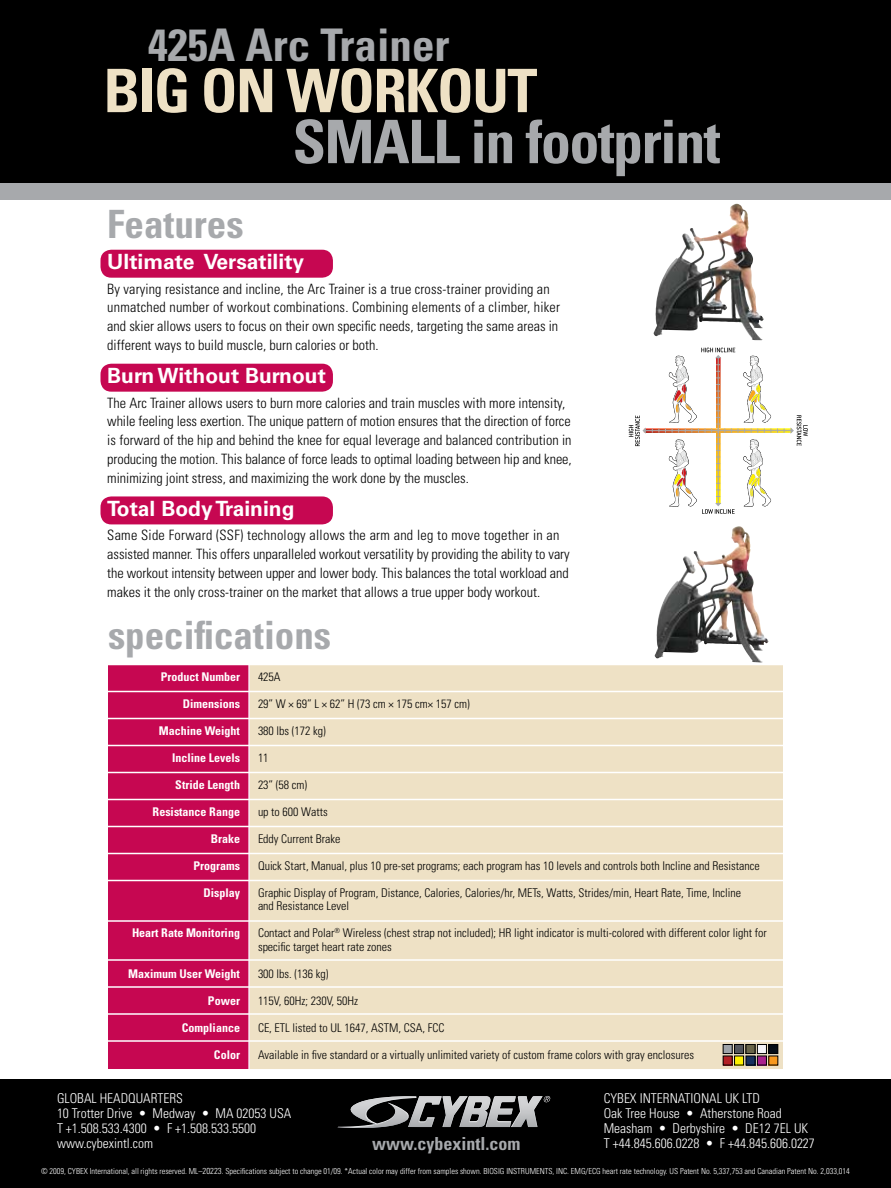
<style>
.page{position:relative;width:891px;height:1188px;background:#fff}
.page>*{position:absolute;margin:0;border:0;box-sizing:border-box;transform-origin:0 0}
.t1{font:700 condensed 60px "Univers";letter-spacing:-.025em;color:#a7a9ac}
.t2{font:700 condensed 60px "Univers";letter-spacing:-.025em;color:#eee1c5}
.t3{font:700 condensed 45px "Univers";color:#a7a9ac}
.t4{font:700 condensed 39px "Univers";color:#a7a9ac}
.t5{font:700 21px "Univers";color:#fff}
.t6{font:700 condensed 18px "Univers";color:#a7a9ac}
.t7{font:300 condensed 14.25px/18.8px "Univers";color:#000}
.t8{font:300 condensed 13.5px/15px "Univers";color:#fff}
.t9{font:300 condensed 12px/13.5px "Univers";color:#000}
.t10{font:700 condensed 12px "Univers";color:#fff}
.t11{font:300 condensed 8.25px "Univers";color:#fff}
.s1{font-size:8.7px}
</style>
<div class="page">
<div style="left:0;top:0;width:891px;height:192px;background:#000"></div>
<div style="left:0;top:183px;width:891px;height:17px;background:#a7a9ac"></div>
<div style="left:0;top:1079px;width:891px;height:109px;background:#000"></div>
<div style="left:249px;top:664px;width:534px;height:404px;background:#eee1c5"></div>
<div style="left:108px;top:664px;width:141px;height:404px;background:#c60751"></div>
<hr style="left:101px;top:664px;width:698px;height:1px;background:#fff">
<hr style="left:101px;top:691px;width:698px;height:1px;background:#fff">
<hr style="left:101px;top:718px;width:698px;height:1px;background:#fff">
<hr style="left:101px;top:745px;width:698px;height:1px;background:#fff">
<hr style="left:101px;top:772px;width:698px;height:1px;background:#fff">
<hr style="left:101px;top:799px;width:698px;height:1px;background:#fff">
<hr style="left:101px;top:826px;width:698px;height:1px;background:#fff">
<hr style="left:101px;top:853px;width:698px;height:1px;background:#fff">
<hr style="left:101px;top:880px;width:698px;height:1px;background:#fff">
<hr style="left:101px;top:920px;width:698px;height:2px;background:#fff">
<hr style="left:101px;top:959px;width:698px;height:2px;background:#fff">
<hr style="left:101px;top:986px;width:698px;height:2px;background:#fff">
<hr style="left:101px;top:1013px;width:698px;height:2px;background:#fff">
<hr style="left:101px;top:1040px;width:698px;height:2px;background:#fff">
<hr style="left:248px;top:664px;width:2px;height:406px;background:#fff">
<div style="left:723px;top:1044px;width:9px;height:10px;border:1px solid #000"></div>
<div style="left:734px;top:1044px;width:10px;height:10px;border:1px solid #000"></div>
<div style="left:746px;top:1044px;width:9px;height:10px;border:1px solid #000"></div>
<div style="left:757px;top:1044px;width:10px;height:10px;border:1px solid #000"></div>
<svg style="left:723px;top:1045px;width:53px;height:9px"></svg>
<div style="left:769px;top:1044px;width:9px;height:10px;border:1px solid #000"></div>
<div style="left:723px;top:1056px;width:9px;height:9px;background:#b32025"></div>
<div style="left:735px;top:1056px;width:9px;height:9px;background:#fff200"></div>
<div style="left:734px;top:1056px;width:10px;height:9px;border:1px solid #000"></div>
<div style="left:746px;top:1056px;width:9px;height:9px;background:#17305f"></div>
<div style="left:746px;top:1056px;width:9px;height:9px;border:1px solid #000"></div>
<div style="left:757px;top:1056px;width:9px;height:9px;background:#a9218e"></div>
<div style="left:757px;top:1056px;width:10px;height:9px;border:1px solid #000"></div>
<div style="left:769px;top:1056px;width:9px;height:9px;background:#f8981d"></div>
<img style="left:338px;top:1096px;width:213px;height:32px">
<div style="left:100px;top:250px;width:233px;height:28px;background:#c60751;border-radius:11px"></div>
<div style="left:100px;top:364px;width:233px;height:28px;background:#c60751;border-radius:11px"></div>
<div style="left:100px;top:496px;width:233px;height:28px;background:#c60751;border-radius:11px"></div>
<img style="left:654px;top:204px;width:83px;height:133px">
<img style="left:655px;top:529px;width:84px;height:129px">
<img style="left:646px;top:429px;width:145px;height:4px">
<hr style="left:645px;top:430px;width:146px;height:1px;background:#a7a9ac">
<svg style="left:791px;top:415px;width:17px;height:31px"></svg>
<svg style="left:629px;top:416px;width:17px;height:30px"></svg>
<svg style="left:659px;top:348px;width:119px;height:166px"></svg>
<h2 class="t3" style="left:148px;top:18px;width:303px">425A Arc Trainer</h2>
<h1 class="t2" style="left:104px;top:54px;width:401px">BIG on workout</h1>
<h1 class="t1" style="left:293px;top:105px;width:34px">small</h1>
<h1 class="t1" style="left:470px;top:105px;width:252px">in footprint</h1>
<h3 class="t4" style="left:107px;top:200px;width:138px">Features</h3>
<h3 class="t5" style="left:107px;top:249px;width:198px">Ultimate Versatility</h3>
<p class="t7" style="left:107px;top:279px;width:454px">By varying resistance and incline, the Arc Trainer is a true cross-trainer providing an unmatched number of workout combinations. Combining elements of a climber, hiker and skier allows users to focus on their own specific needs, targeting the same areas in different ways to build muscle, burn calories or both.</p>
<h3 class="t5" style="left:107px;top:363px;width:220px">Burn Without Burnout</h3>
<p class="t7" style="left:107px;top:393px;width:466px">The Arc Trainer allows users to burn more calories and train muscles with more intensity, while feeling less exertion. The unique pattern of motion ensures that the direction of force is forward of the hip and behind the knee for equal leverage and balanced contribution in producing the motion. This balance of force leads to optimal loading between hip and knee, minimizing joint stress, and maximizing the work done by the muscles.</p>
<h3 class="t5" style="left:107px;top:496px;width:189px">Total Body Training</h3>
<p class="t7" style="left:107px;top:526px;width:464px">Same Side Forward (SSF) technology allows the arm and leg to move together in an assisted manner. This offers unparalleled workout versatility by providing the ability to vary the workout intensity between upper and lower body. This balances the total workload and makes it the only cross-trainer on the market that allows a true upper body workout.</p>
<h3 class="t4" style="left:108px;top:611px;width:225px">specifications</h3>
<p class="t10" style="left:161px;top:669px;width:81px">Product Number</p>
<p class="t10" style="left:183px;top:696px;width:59px">Dimensions</p>
<p class="t10" style="left:159px;top:723px;width:83px">Machine Weight</p>
<p class="t10" style="left:172px;top:750px;width:69px">Incline Levels</p>
<p class="t10" style="left:175px;top:777px;width:66px">Stride Length</p>
<p class="t10" style="left:153px;top:804px;width:89px">Resistance Range</p>
<p class="t10" style="left:211px;top:831px;width:31px">Brake</p>
<p class="t10" style="left:193px;top:858px;width:48px">Programs</p>
<p class="t10" style="left:203px;top:885px;width:38px">Display</p>
<p class="t10" style="left:132px;top:926px;width:109px">Heart Rate Monitoring</p>
<p class="t10" style="left:128px;top:966px;width:113px">Maximum User Weight</p>
<p class="t10" style="left:208px;top:993px;width:34px">Power</p>
<p class="t10" style="left:182px;top:1020px;width:60px">Compliance</p>
<p class="t10" style="left:214px;top:1047px;width:28px">Color</p>
<p class="t9" style="left:258px;top:670px;width:24px">425A</p>
<p class="t9" style="left:258px;top:697px;width:213px">29” W × 69” L × 62” H (73 cm × 175 cm× 157 cm)</p>
<p class="t9" style="left:258px;top:724px;width:69px">380 lbs (172 kg)</p>
<p class="t9" style="left:258px;top:751px;width:12px">11</p>
<p class="t9" style="left:258px;top:778px;width:51px">23” (58 cm)</p>
<p class="t9" style="left:258px;top:805px;width:71px">up to 600 Watts</p>
<p class="t9" style="left:258px;top:832px;width:84px">Eddy Current Brake</p>
<p class="t9" style="left:258px;top:859px;width:503px">Quick Start, Manual, plus 10 pre-set programs; each program has 10 levels and controls both Incline and Resistance</p>
<p class="t9" style="left:258px;top:886px;width:485px">Graphic Display of Program, Distance, Calories, Calories/hr, METs, Watts, Strides/min, Heart Rate, Time, Incline and Resistance Level</p>
<p class="t9" style="left:258px;top:926px;width:510px">Contact and Polar<sup>®</sup> Wireless (chest strap not included); HR light indicator is multi-colored with different color light for specific target heart rate zones</p>
<p class="t9" style="left:258px;top:967px;width:72px">300 lbs. (136 kg)</p>
<p class="t9" style="left:258px;top:994px;width:102px">115V, 60Hz; 230V, 50Hz</p>
<p class="t9" style="left:258px;top:1021px;width:188px">CE, ETL listed to UL 1647, ASTM, CSA, FCC</p>
<p class="t9" style="left:258px;top:1048px;width:438px">Available in five standard or a virtually unlimited variety of custom frame colors with gray enclosures</p>
<p class="t8" style="left:57px;top:1091px;width:236px">GLOBAL HEADQUARTERS<br>10 Trotter Drive • Medway • MA 02053 USA<br>T +1.508.533.4300 • F +1.508.533.5500 www.cybexintl.com</p>
<p class="t6" style="left:372px;top:1132px;width:150px">www.cybexintl.com</p>
<p class="t8" style="left:604px;top:1091px;width:213px">CYBEX INTERNATIONAL UK LTD<br>Oak Tree House • Atherstone Road Measham • Derbyshire • DE12 7EL UK T +44.845.606.0228 • F +44.845.606.0227</p>
<p class="t11" style="left:41px;top:1166px;width:810px">© 2009, CYBEX International, all rights reserved. ML–<span class="s1">20223</span>. Specifications subject to change 01/09. *Actual color may differ from samples shown. BIOSIG INSTRUMENTS, INC. EMG/ECG heart rate technology. US Patent No. 5,337,753 and Canadian Patent No. 2,033,014</p>
</div>
